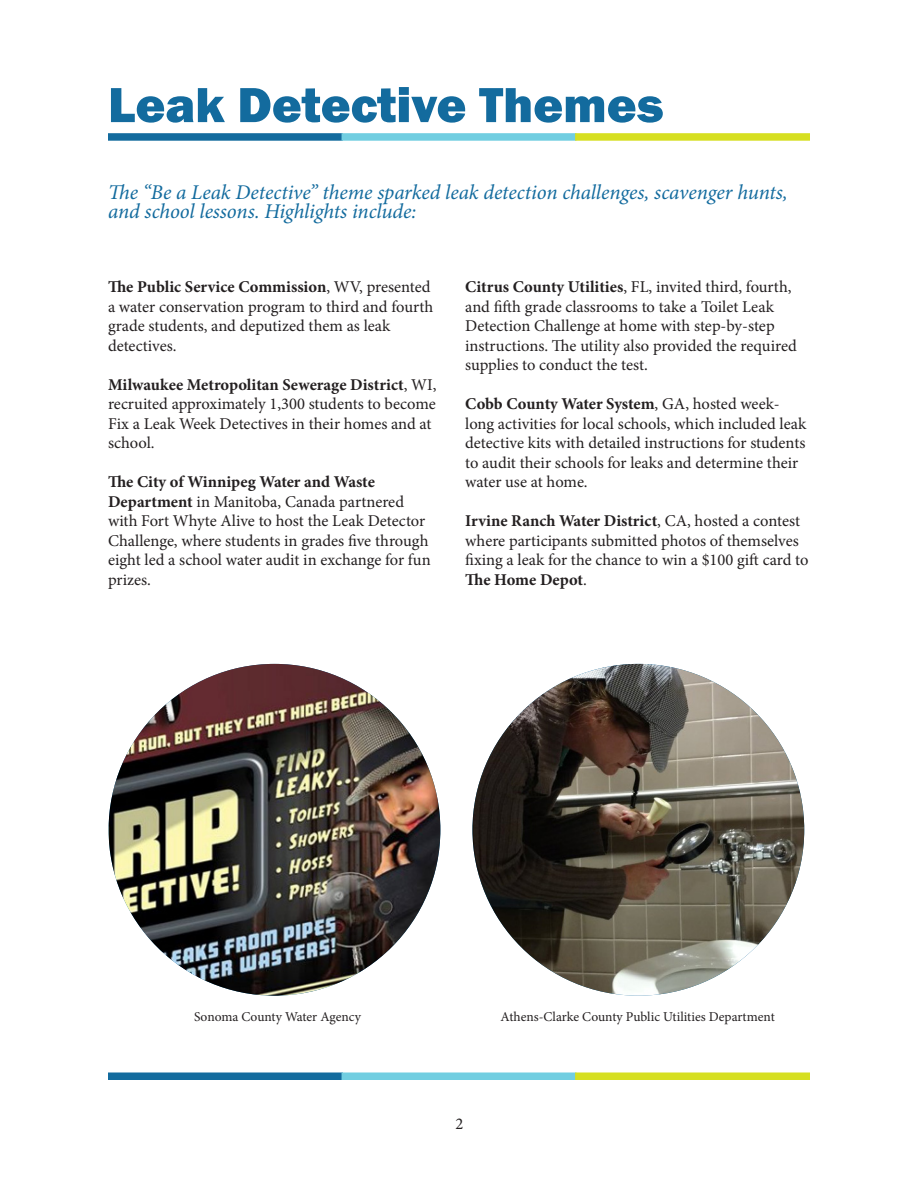
<style>
.page{position:relative;width:918px;height:1188px;background:#fff}
.page>*{position:absolute;margin:0;border:0;box-sizing:border-box;transform-origin:0 0}
.t1{font:800 51px "Franklin Gothic";color:#136b9e}
.Paragraph_Style_1{font:italic 21px/19.5px "Minion Pro";letter-spacing:-.005em;color:#136b9e}
.Paragraph_Style_1-2{font:16.5px/19.5px "Minion Pro";color:#231f20}
.t2{font:13.5px "Minion Pro";color:#231f20}
.s1{font-weight:700}
</style>
<div class="page">
<div style="left:108px;top:133px;width:235px;height:8px;background:#136b9e"></div>
<div style="left:342px;top:133px;width:234px;height:8px;background:#71cee1"></div>
<div style="left:575px;top:133px;width:235px;height:8px;background:#d6df21"></div>
<img style="left:109px;top:664px;width:331px;height:332px;border-radius:166px">
<img style="left:472px;top:664px;width:332px;height:332px;border-radius:166px">
<div style="left:108px;top:1072px;width:235px;height:8px;background:#136b9e"></div>
<div style="left:342px;top:1072px;width:234px;height:8px;background:#71cee1"></div>
<div style="left:575px;top:1072px;width:235px;height:8px;background:#d6df21"></div>
<p class="t1" style="left:108px;top:72px;width:557px">Leak Detective Themes</p>
<p class="Paragraph_Style_1" style="left:108px;top:182px;width:681px">The “Be a Leak Detective” theme sparked leak detection challenges, scavenger hunts, and school lessons. Highlights include:</p>
<p class="Paragraph_Style_1-2" style="left:108px;top:278px;width:327px"><span class="s1">The Public Service Commission</span>, WV, presented a water conservation program to third and fourth grade students, and deputized them as leak detectives.</p>
<p class="Paragraph_Style_1-2" style="left:108px;top:375px;width:330px"><span class="s1">Milwaukee Metropolitan Sewerage District</span>, WI, recruited approximately 1,300 students to become Fix a Leak Week Detectives in their homes and at school.</p>
<p class="Paragraph_Style_1-2" style="left:108px;top:473px;width:324px"><span class="s1">The City of Winnipeg Water and Waste Department</span> in Manitoba, Canada partnered with Fort Whyte Alive to host the Leak Detector Challenge, where students in grades five through eight led a school water audit in exchange for fun prizes.</p>
<p class="Paragraph_Style_1-2" style="left:465px;top:278px;width:333px"><span class="s1">Citrus County Utilities</span>, FL, invited third, fourth, and fifth grade classrooms to take a Toilet Leak Detection Challenge at home with step-by-step instructions. The utility also provided the required supplies to conduct the test.</p>
<p class="Paragraph_Style_1-2" style="left:465px;top:395px;width:343px"><span class="s1">Cobb County Water System</span>, GA, hosted week&shy;long activities for local schools, which included leak detective kits with detailed instructions for students to audit their schools for leaks and determine their water use at home.</p>
<p class="Paragraph_Style_1-2" style="left:465px;top:512px;width:345px"><span class="s1">Irvine Ranch Water District</span>, CA, hosted a contest where participants submitted photos of themselves fixing a leak for the chance to win a $100 gift card to <span class="s1">The Home Depot</span>.</p>
<p class="t2" style="left:194px;top:1008px;width:168px">Sonoma County Water Agency</p>
<p class="t2" style="left:501px;top:1008px;width:276px">Athens-Clarke County Public Utilities Department</p>
<p class="Paragraph_Style_1-2" style="left:455px;top:1114px;width:9px">2</p>
</div>
